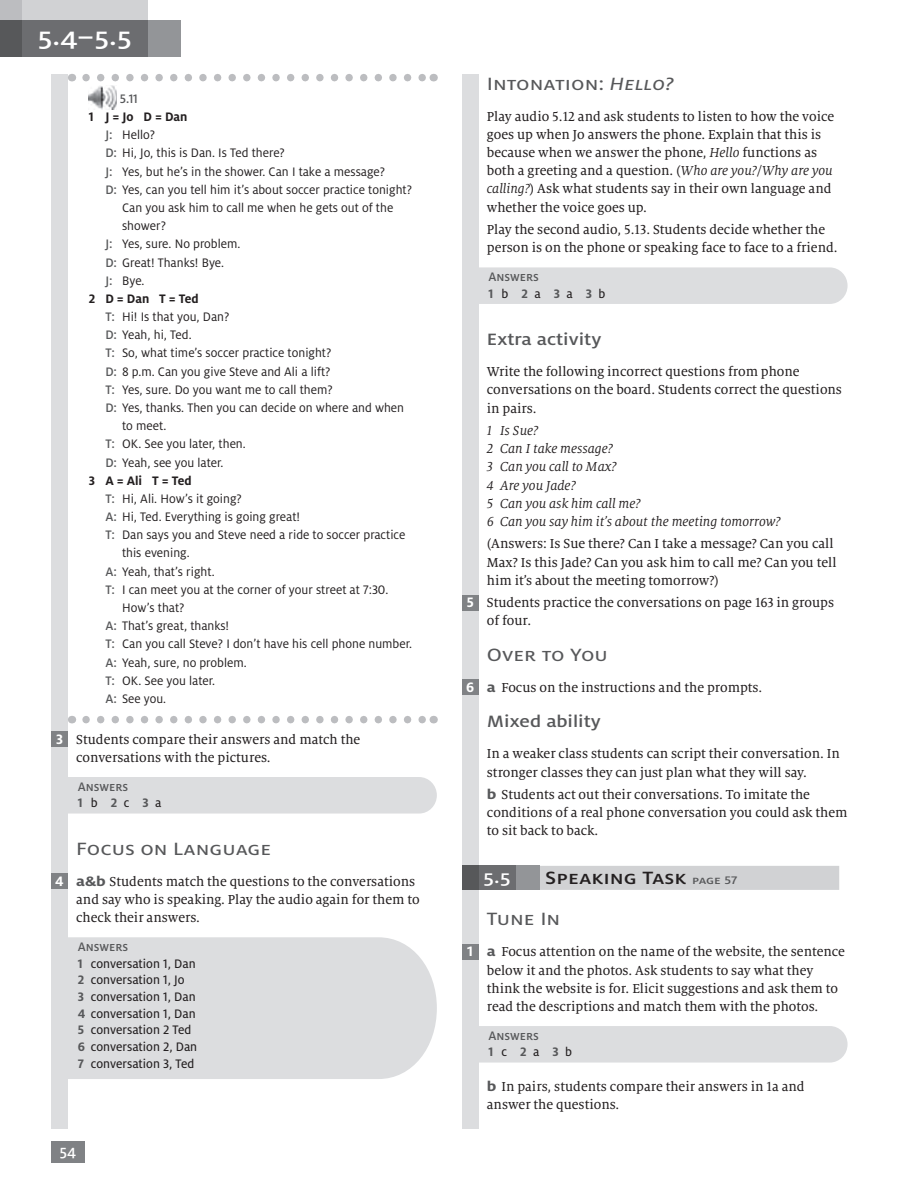
<style>
.page{position:relative;width:914px;height:1186px;background:#fff}
.page>*{position:absolute;margin:0;border:0;box-sizing:border-box;transform-origin:0 0}
.t1{font:500 27.3px "Milo OT";color:#fff;scale:1.16 1}
.t2{font:19.65px "Milo OT Text";color:#57585a;scale:1.16 1}
.t3{font:500 19.65px/41.4px "Milo OT";color:#231f20;scale:1.16 1}
.t4{font:500 19.65px "Milo OT";color:#fff;scale:1.16 1}
.t5{font:500 18.15px "Milo OT";color:#57585a;scale:1.16 1}
.t6{font:500 16.65px "Milo OT";color:#fff}
.t7{font:14.4px/18.1px "Milo Serif OT Text";color:#231f20}
.t8{font:italic 14.4px/18.1px "Milo Serif OT";color:#231f20}
.t9{font:13.65px "Milo OT";color:#231f20}
.t10{font:13.65px/16.6px "Milo OT Text";color:#231f20}
.t11{font:500 13.65px/16.6px "Milo OT";color:#57585a}
.t12{font:700 13.65px "Milo OT";color:#231f20}
.t13{font:13.65px "Milo OT";color:#231f20;scale:.96 1}
.s1{font-weight:500;color:#57585a}
.s2{font-family:"Milo OT";font-weight:700;font-size:15.15px;color:#fff}
.s3{font-weight:700}
.s4{font-family:"Milo OT Text";font-weight:400;color:#231f20}
.s5{font-family:"Milo OT";font-weight:700;font-size:15.15px;color:#57585a}
.s6{font-family:"Milo OT";font-weight:500;color:#57585a}
.s7{font-family:"Milo OT";font-weight:700;color:#57585a}
.s8{font-family:"Milo OT Text Ita"}
.s9{font-family:"Milo Serif OT";font-style:italic}
.s10{font-size:12.15px;color:#57585a}
.s11{font-family:"Milo OT Text";font-weight:400;color:#57585a}
</style>
<div class="page">
<div style="left:51px;top:1141px;width:33px;height:22px;background:#808285"></div>
<div style="left:51px;top:74px;width:17px;height:1054px;background:#dcdddf"></div>
<div style="left:462px;top:74px;width:16px;height:1054px;background:#dcdddf"></div>
<div style="left:147px;top:20px;width:33px;height:37px;background:#939598"></div>
<div style="left:0;top:20px;width:22px;height:37px;background:#57585a"></div>
<div style="left:22px;top:20px;width:125px;height:37px;background:#6c6d70"></div>
<div style="left:22px;top:0;width:125px;height:20px;background:#d1d2d4"></div>
<div style="left:0;top:0;width:22px;height:20px;background:#bcbdc0"></div>
<svg style="left:86px;top:74px;width:340px;height:7px"></svg>
<svg style="left:86px;top:716px;width:340px;height:7px"></svg>
<img style="left:89px;top:85px;width:28px;height:24px">
<div style="left:51px;top:732px;width:17px;height:15px;background:#808285"></div>
<div style="left:68px;top:777px;width:369px;height:36px;background:#dcdddf"></div>
<div style="left:51px;top:874px;width:17px;height:15px;background:#808285"></div>
<div style="left:68px;top:937px;width:369px;height:142px;background:#dcdddf"></div>
<div style="left:537px;top:866px;width:302px;height:24px;background:#d1d2d4"></div>
<div style="left:478px;top:267px;width:369px;height:37px;background:#dcdddf"></div>
<div style="left:462px;top:595px;width:16px;height:15px;background:#808285"></div>
<div style="left:462px;top:680px;width:16px;height:15px;background:#808285"></div>
<div style="left:516px;top:866px;width:23px;height:24px;background:#939598"></div>
<div style="left:477px;top:866px;width:39px;height:24px;background:#6c6d70"></div>
<div style="left:462px;top:866px;width:16px;height:24px;background:#57585a"></div>
<div style="left:462px;top:944px;width:16px;height:15px;background:#808285"></div>
<div style="left:478px;top:1026px;width:369px;height:36px;background:#dcdddf"></div>
<p class="t1" style="left:37px;top:26px;width:83px">5.4–5.5</p>
<p class="t11" style="left:120px;top:91px;width:19px">5.11</p>
<p class="t12" style="left:89px;top:112px;width:100px">1 J = Jo D = Dan</p>
<p class="t9" style="left:105px;top:130px;width:51px"><span class="s1">J:</span> Hello?</p>
<p class="t9" style="left:105px;top:148px;width:181px"><span class="s1">D:</span> Hi, Jo, this is Dan. Is Ted there?</p>
<p class="t9" style="left:105px;top:166px;width:281px"><span class="s1">J:</span> Yes, but he’s in the shower. Can I take a message?</p>
<p class="t9" style="left:105px;top:184px;width:308px"><span class="s1">D:</span> Yes, can you tell him it’s about soccer practice tonight?</p>
<p class="t9" style="left:122px;top:203px;width:273px">Can you ask him to call me when he gets out of the</p>
<p class="t9" style="left:122px;top:221px;width:45px">shower?</p>
<p class="t9" style="left:105px;top:239px;width:136px"><span class="s1">J:</span> Yes, sure. No problem.</p>
<p class="t9" style="left:105px;top:257px;width:120px"><span class="s1">D:</span> Great! Thanks! Bye.</p>
<p class="t9" style="left:105px;top:275px;width:41px"><span class="s1">J:</span> Bye.</p>
<p class="t12" style="left:89px;top:294px;width:112px">2 D = Dan T = Ted</p>
<p class="t9" style="left:105px;top:312px;width:126px"><span class="s1">T:</span> Hi! Is that you, Dan?</p>
<p class="t9" style="left:105px;top:330px;width:88px"><span class="s1">D:</span> Yeah, hi, Ted.</p>
<p class="t9" style="left:105px;top:348px;width:227px"><span class="s1">T:</span> So, what time’s soccer practice tonight?</p>
<p class="t9" style="left:105px;top:366px;width:227px"><span class="s1">D:</span> 8 p.m. Can you give Steve and Ali a lift?</p>
<p class="t9" style="left:105px;top:384px;width:229px"><span class="s1">T:</span> Yes, sure. Do you want me to call them?</p>
<p class="t9" style="left:105px;top:403px;width:300px"><span class="s1">D:</span> Yes, thanks. Then you can decide on where and when</p>
<p class="t9" style="left:122px;top:421px;width:46px">to meet.</p>
<p class="t9" style="left:105px;top:439px;width:142px"><span class="s1">T:</span> OK. See you later, then.</p>
<p class="t9" style="left:105px;top:457px;width:120px"><span class="s1">D:</span> Yeah, see you later.</p>
<p class="t12" style="left:89px;top:475px;width:105px">3 A = Ali T = Ted</p>
<p class="t9" style="left:105px;top:494px;width:138px"><span class="s1">T:</span> Hi, Ali. How’s it going?</p>
<p class="t9" style="left:105px;top:512px;width:196px"><span class="s1">A:</span> Hi, Ted. Everything is going great!</p>
<p class="t9" style="left:105px;top:530px;width:301px"><span class="s1">T:</span> Dan says you and Steve need a ride to soccer practice</p>
<p class="t9" style="left:122px;top:548px;width:69px">this evening.</p>
<p class="t9" style="left:105px;top:566px;width:111px"><span class="s1">A:</span> Yeah, that’s right.</p>
<p class="t9" style="left:105px;top:584px;width:284px"><span class="s1">T:</span> I can meet you at the corner of your street at 7:30.</p>
<p class="t9" style="left:122px;top:603px;width:64px">How’s that?</p>
<p class="t9" style="left:105px;top:621px;width:125px"><span class="s1">A:</span> That’s great, thanks!</p>
<p class="t9" style="left:105px;top:639px;width:308px"><span class="s1">T:</span> Can you call Steve? I don’t have his cell phone number.</p>
<p class="t9" style="left:105px;top:657px;width:143px"><span class="s1">A:</span> Yeah, sure, no problem.</p>
<p class="t9" style="left:105px;top:675px;width:111px"><span class="s1">T:</span> OK. See you later.</p>
<p class="t13" style="left:105px;top:694px;width:65px"><span class="s1">A:</span> See you.</p>
<p class="t7" style="left:76px;top:731px;width:285px;text-indent:-20px"><span class="s2">3</span> Students compare their answers and match the conversations with the pictures.</p>
<p class="t11" style="left:78px;top:779px;width:85px">Answers<br><span class="s3">1</span> <span class="s4">b</span> <span class="s3">2</span> <span class="s4">c</span> <span class="s3">3</span> <span class="s4">a</span></p>
<p class="t2" style="left:76px;top:841px;width:170px">Focus on Language</p>
<p class="t7" style="left:76px;top:873px;width:345px;text-indent:-21px"><span class="s2">4</span> <span class="s5">a&amp;b</span> Students match the questions to the conversations and say who is speaking. Play the audio again for them to check their answers.</p>
<p class="t10" style="left:78px;top:939px;width:121px"><span class="s6">Answers<br></span><span class="s7">1</span> conversation 1, Dan<br><span class="s7">2</span> conversation 1, Jo<br><span class="s7">3</span> conversation 1, Dan<br><span class="s7">4</span> conversation 1, Dan<br><span class="s7">5</span> conversation 2 Ted<br><span class="s7">6</span> conversation 2, Dan<br><span class="s7">7</span> conversation 3, Ted</p>
<p class="t6" style="left:59px;top:1144px;width:18px">54</p>
<p class="t2" style="left:487px;top:76px;width:163px">Intonation: <span class="s8">Hello?</span></p>
<p class="t7" style="left:487px;top:108px;width:349px">Play audio 5.12 and ask students to listen to how the voice goes up when Jo answers the phone. Explain that this is because when we answer the phone, <span class="s9">Hello</span> functions as both a greeting and a question. (<span class="s9">Who are you?</span>/<span class="s9">Why are you calling?</span>) Ask what students say in their own language and whether the voice goes up.</p>
<p class="t7" style="left:487px;top:221px;width:352px">Play the second audio, 5.13. Students decide whether the person is on the phone or speaking face to face to a friend.</p>
<p class="t11" style="left:488px;top:269px;width:118px">Answers<br><span class="s3">1</span> <span class="s4">b</span> <span class="s3">2</span> <span class="s4">a</span> <span class="s3">3</span> <span class="s4">a</span> <span class="s3">3</span> <span class="s4">b</span></p>
<p class="t5" style="left:487px;top:333px;width:100px">Extra activity</p>
<p class="t7" style="left:487px;top:363px;width:356px">Write the following incorrect questions from phone conversations on the board. Students correct the questions in pairs.</p>
<p class="t8" style="left:487px;top:422px;width:295px">1 Is Sue?<br>2 Can I take message?<br>3 Can you call to Max?<br>4 Are you Jade?<br>5 Can you ask him call me?<br>6 Can you say him it’s about the meeting tomorrow?</p>
<p class="t7" style="left:487px;top:535px;width:351px">(Answers: Is Sue there? Can I take a message? Can you call<br>Max? Is this Jade? Can you ask him to call me? Can you tell him it’s about the meeting tomorrow?)</p>
<p class="t7" style="left:487px;top:594px;width:349px;text-indent:-20px"><span class="s2">5</span> Students practice the conversations on page 163 in groups of four.</p>
<p class="t2" style="left:487px;top:647px;width:106px">Over to You</p>
<p class="t7" style="left:466px;top:679px;width:297px"><span class="s2">6</span> <span class="s5">a</span> Focus on the instructions and the prompts.</p>
<p class="t5" style="left:487px;top:715px;width:100px">Mixed ability</p>
<p class="t7" style="left:487px;top:745px;width:354px">In a weaker class students can script their conversation. In stronger classes they can just plan what they will say.</p>
<p class="t7" style="left:487px;top:786px;width:362px"><span class="s5">b</span> Students act out their conversations. To imitate the conditions of a real phone conversation you could ask them to sit back to back.</p>
<p class="t4" style="left:483px;top:870px;width:25px">5.5</p>
<p class="t3" style="left:487px;top:858px;width:217px;text-indent:58px">Speaking Task <span class="s10">page 57<br></span><span class="s11">Tune In</span></p>
<p class="t7" style="left:487px;top:943px;width:359px;text-indent:-21px"><span class="s2">1</span> <span class="s5">a</span> Focus attention on the name of the website, the sentence below it and the photos. Ask students to say what they think the website is for. Elicit suggestions and ask them to read the descriptions and match them with the photos.</p>
<p class="t11" style="left:488px;top:1028px;width:85px">Answers<br><span class="s3">1</span> <span class="s4">c</span> <span class="s3">2</span> <span class="s4">a</span> <span class="s3">3</span> <span class="s4">b</span></p>
<p class="t7" style="left:487px;top:1078px;width:319px"><span class="s5">b</span> In pairs, students compare their answers in 1a and answer the questions.</p>
</div>
